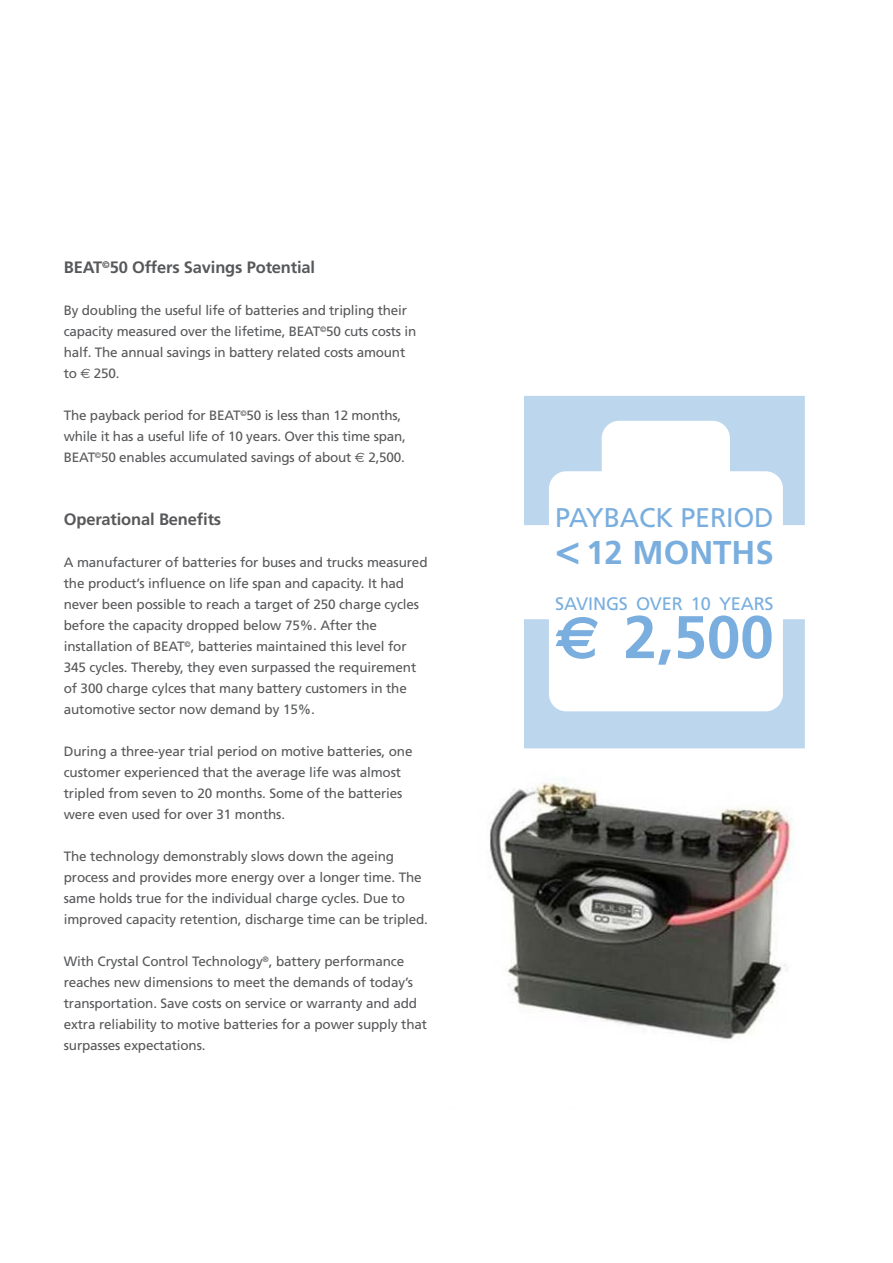
<style>
.page{position:relative;width:893px;height:1263px;background:#fff}
.page>*{position:absolute;margin:0;border:0;box-sizing:border-box;transform-origin:0 0}
.t1{font:700 60px "Frutiger";color:#79aede}
.t2{font:700 33px "Frutiger";color:#79aede}
.t3{font:27px "Frutiger";letter-spacing:-.01em;color:#79aede}
.t4{font:18.15px "Frutiger";letter-spacing:-.01em;color:#79aede}
.t5{font:700 16.5px "Frutiger";letter-spacing:-.01em;color:#57585a}
.t6{font:13.5px/21px "Frutiger";letter-spacing:-.01em;color:#57585a}
.s1{font-family:"Euro Sans"}
.s2{font-size:42px}
</style>
<div class="page">
<img style="left:489px;top:783px;width:305px;height:257px">
<svg style="left:524px;top:619px;width:281px;height:129px"></svg>
<svg style="left:524px;top:396px;width:281px;height:129px"></svg>
<p class="t5" style="left:64px;top:258px;width:253px">BEAT<sup>©</sup>50 Offers Savings Potential</p>
<p class="t6" style="left:64px;top:300px;width:354px">By doubling the useful life of batteries and tripling their capacity measured over the lifetime, BEAT<sup>©</sup>50 cuts costs in half. The annual savings in battery related costs amount to <span class="s1">€</span> 250.</p>
<p class="t6" style="left:64px;top:405px;width:344px">The payback period for BEAT<sup>©</sup>50 is less than 12 months, while it has a useful life of 10 years. Over this time span,<br>BEAT<sup>©</sup>50 enables accumulated savings of about <span class="s1">€</span> 2,500.</p>
<p class="t5" style="left:64px;top:510px;width:159px">Operational Benefits</p>
<p class="t6" style="left:64px;top:552px;width:365px">A manufacturer of batteries for buses and trucks measured the product’s influence on life span and capacity. It had never been possible to reach a target of 250 charge cycles before the capacity dropped below 75%. After the installation of BEAT<sup>©</sup>, batteries maintained this level for 345 cycles. Thereby, they even surpassed the requirement of 300 charge cylces that many battery customers in the automotive sector now demand by 15%.</p>
<p class="t6" style="left:64px;top:741px;width:350px">During a three-year trial period on motive batteries, one customer experienced that the average life was almost tripled from seven to 20 months. Some of the batteries were even used for over 31 months.</p>
<p class="t6" style="left:64px;top:846px;width:366px">The technology demonstrably slows down the ageing process and provides more energy over a longer time. The same holds true for the individual charge cycles. Due to improved capacity retention, discharge time can be tripled.</p>
<p class="t6" style="left:64px;top:951px;width:365px">With Crystal Control Technology<sup>®</sup>, battery performance reaches new dimensions to meet the demands of today’s transportation. Save costs on service or warranty and add extra reliability to motive batteries for a power supply that surpasses expectations.</p>
<h3 class="t3" style="left:555px;top:502px;width:220px">PAYBACK PERIOD</h3>
<h2 class="t2" style="left:555px;top:533px;width:220px"><span class="s2">&lt;</span> 12 MONTHS</h2>
<h3 class="t4" style="left:555px;top:593px;width:220px">SAVINGS OVER 10 YEARS</h3>
<h1 class="t1" style="left:555px;top:602px;width:220px"><span class="s1">€</span> 2,500</h1>
</div>
